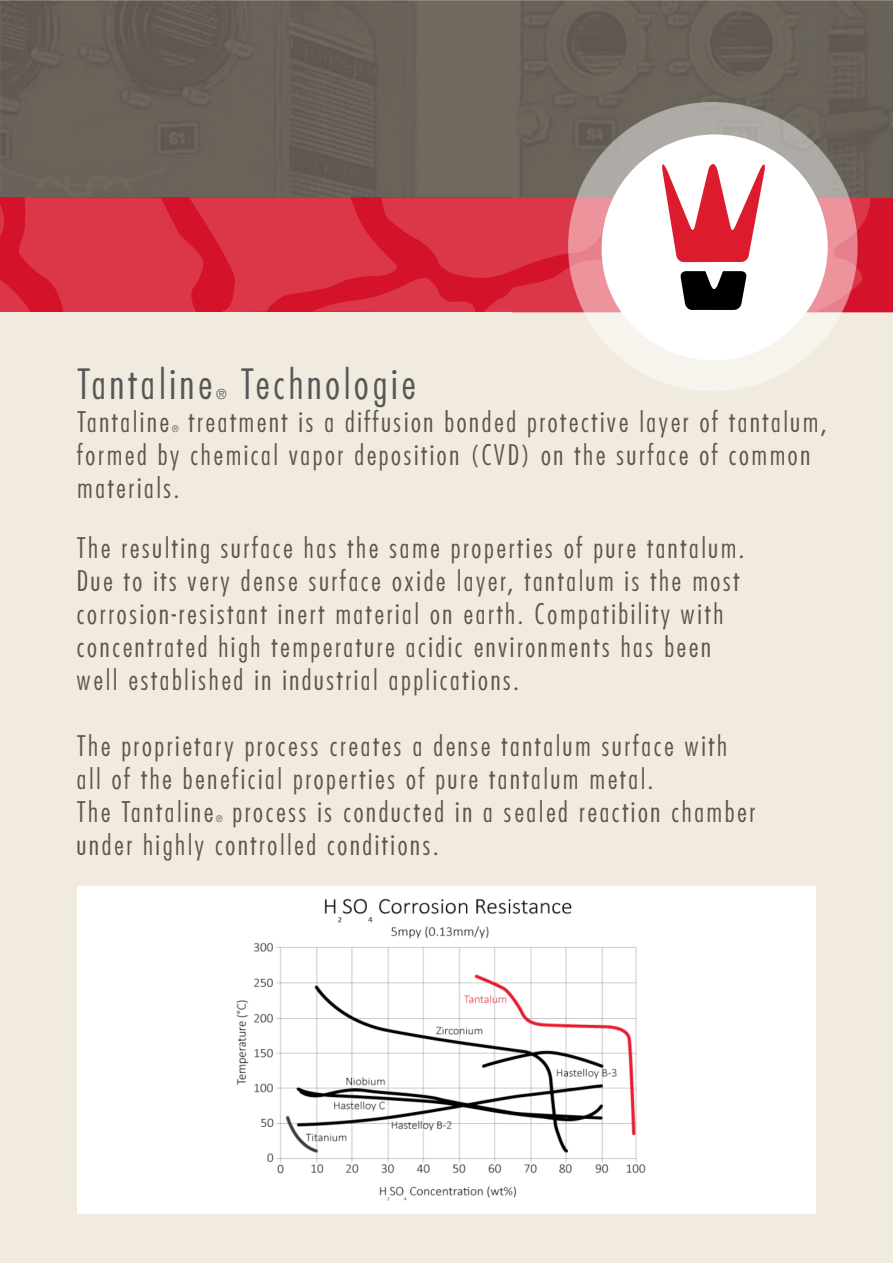
<style>
.page{position:relative;width:893px;height:1263px;background:#fff}
.page>*{position:absolute;margin:0;border:0;box-sizing:border-box;transform-origin:0 0}
.t1{font:300 condensed 40.5px "Futura";letter-spacing:.1em;color:#575757}
.t2{font:300 condensed 27.6px/33px "Futura";letter-spacing:.1em;color:#5f564b}
.t3{font:300 condensed 13.5px "Futura";color:#575757}
.t4{font:300 condensed 9px "Futura";color:#5f564b}
</style>
<div class="page">
<div style="left:0;top:0;width:893px;height:1262px;background:#f1ebdf"></div>
<img style="left:0;top:0;width:893px;height:194px">
<div style="left:77px;top:886px;width:739px;height:328px;background:#fff"></div>
<img style="left:236px;top:898px;width:410px;height:303px">
<svg style="left:0;top:194px;width:513px;height:119px;background:#d63042"></svg>
<img style="left:513px;top:95px;width:380px;height:296px">
<div style="left:602px;top:134px;width:226px;height:224px;background:#fff;border-radius:50%"></div>
<img style="left:663px;top:164px;width:101px;height:146px">
<h1 class="t1" style="left:77px;top:359px;width:136px">Tantaline</h1>
<p class="t3" style="left:216px;top:385px;width:12px">®</p>
<h1 class="t1" style="left:241px;top:359px;width:176px">Technologie</h1>
<p class="t2" style="left:77px;top:405px;width:751px;text-indent:111px">treatment is a diffusion bonded protective layer of tantalum, formed by chemical vapor deposition (CVD) on the surface of common materials.</p>
<p class="t2" style="left:77px;top:531px;width:669px">The resulting surface has the same properties of pure tantalum.<br>Due to its very dense surface oxide layer, tantalum is the most corrosion-resistant inert material on earth. Compatibility with concentrated high temperature acidic environments has been well established in industrial applications.</p>
<p class="t2" style="left:77px;top:729px;width:651px">The proprietary process creates a dense tantalum surface with all of the beneficial properties of pure tantalum metal.<br>The Tantaline</p>
<p class="t2" style="left:77px;top:405px;width:93px">Tantaline</p>
<p class="t4" style="left:172px;top:423px;width:9px">®</p>
<p class="t2" style="left:77px;top:795px;width:680px;text-indent:156px">process is conducted in a sealed reaction chamber under highly controlled conditions.</p>
<p class="t4" style="left:216px;top:813px;width:9px">®</p>
</div>
